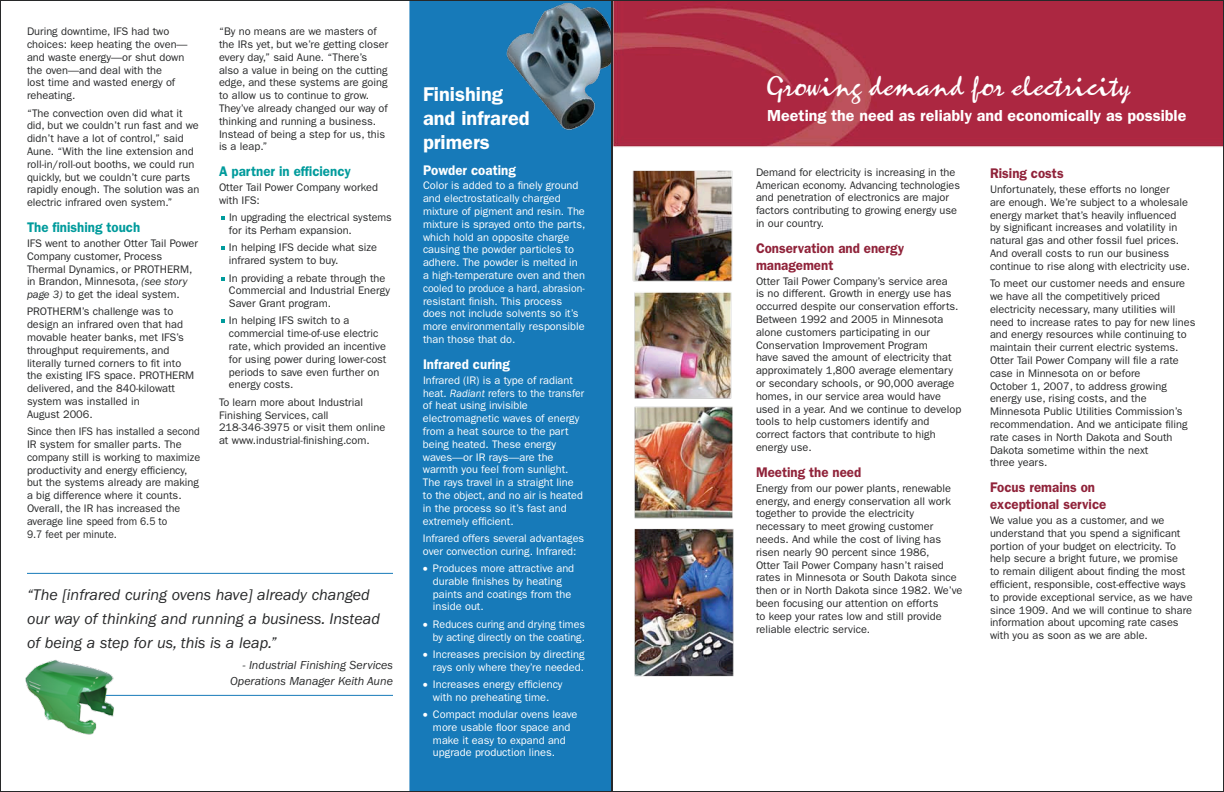
<style>
.page{position:relative;width:1224px;height:792px;background:#fff}
.page>*{position:absolute;margin:0;border:0;box-sizing:border-box;transform-origin:0 0}
.t1{font:30px "Minstrella";color:#fff}
.t2{font:600 20px/24px "Franklin Gothic";color:#fff}
.t3{font:italic 16px/24px "Franklin Gothic";color:#272829}
.t4{font:600 16px "Franklin Gothic";color:#fff}
.t5{font:600 14px/16.8px "Franklin Gothic";color:#90233a;scale:.95 1}
.t6{font:600 14px "Franklin Gothic";color:#009b9c;scale:.95 1}
.t7{font:600 14px "Franklin Gothic";color:#fff;scale:.95 1}
.t8{font:italic 12px/16px "Franklin Gothic";color:#272829;text-align:right}
.t9{font:11px/12.8px "Franklin Gothic";color:#272829}
.t10{font:11px/12.8px "Franklin Gothic";color:#fff}
.t11{font:11px/12.8px "Franklin Gothic";color:#272829;scale:.95 1}
.s1{font-style:italic}
</style>
<div class="page">
<div style="left:409px;top:2px;width:201px;height:788px;background:#177ab9"></div>
<img style="left:504px;top:2px;width:106px;height:133px">
<hr style="left:27px;top:573px;width:366px;height:1px;background:#177ab9">
<hr style="left:89px;top:695px;width:304px;height:1px;background:#177ab9">
<img style="left:25px;top:660px;width:102px;height:75px">
<svg style="left:221px;top:216px;width:4px;height:4px"></svg>
<svg style="left:221px;top:246px;width:4px;height:4px"></svg>
<svg style="left:221px;top:277px;width:4px;height:3px"></svg>
<svg style="left:221px;top:319px;width:4px;height:4px"></svg>
<img style="left:614px;top:2px;width:608px;height:675px">
<p class="t9" style="left:27px;top:25px;width:162px">During downtime, IFS had two choices: keep heating the oven— and waste energy—or shut down the oven—and deal with the<br>lost time and wasted energy of reheating.</p>
<p class="t9" style="left:27px;top:106px;width:174px">“The convection oven did what it did, but we couldn’t run fast and we didn’t have a lot of control,” said Aune. “With the line extension and roll-in/roll-out booths, we could run quickly, but we couldn’t cure parts rapidly enough. The solution was an electric infrared oven system.”</p>
<p class="t6" style="left:27px;top:219px;width:121px">The finishing touch</p>
<p class="t9" style="left:27px;top:237px;width:173px">IFS went to another Otter Tail Power<br>Company customer, Process<br>Thermal Dynamics, or PROTHERM, in Brandon, Minnesota, <span class="s1">(see story page 3)</span> to get the ideal system.</p>
<p class="t9" style="left:27px;top:305px;width:169px">PROTHERM’s challenge was to design an infrared oven that had movable heater banks, met IFS’s throughput requirements, and literally turned corners to fit into the existing IFS space. PROTHERM delivered, and the 840-kilowatt system was installed in<br>August 2006.</p>
<p class="t11" style="left:27px;top:425px;width:184px">Since then IFS has installed a second<br>IR system for smaller parts. The company still is working to maximize productivity and energy efficiency, but the systems already are making a big difference where it counts.<br>Overall, the IR has increased the average line speed from 6.5 to<br>9.7 feet per minute.</p>
<p class="t9" style="left:219px;top:25px;width:171px">“By no means are we masters of the IRs yet, but we’re getting closer every day,” said Aune. “There’s also a value in being on the cutting edge, and these systems are going to allow us to continue to grow.<br>They’ve already changed our way of thinking and running a business.<br>Instead of being a step for us, this is a leap.”</p>
<p class="t6" style="left:219px;top:163px;width:140px">A partner in efficiency</p>
<p class="t9" style="left:219px;top:181px;width:160px">Otter Tail Power Company worked with IFS:</p>
<p class="t9" style="left:229px;top:211px;width:164px">In upgrading the electrical systems for its Perham expansion.</p>
<p class="t9" style="left:229px;top:241px;width:150px">In helping IFS decide what size infrared system to buy.</p>
<p class="t9" style="left:229px;top:271px;width:163px">In providing a rebate through the<br>Commercial and Industrial Energy<br>Saver Grant program.</p>
<p class="t9" style="left:229px;top:314px;width:159px">In helping IFS switch to a commercial time-of-use electric rate, which provided an incentive for using power during lower-cost periods to save even further on energy costs.</p>
<p class="t9" style="left:219px;top:396px;width:168px">To learn more about Industrial<br>Finishing Services, call<br>218-346-3975 or visit them online at www.industrial-finishing.com.</p>
<h3 class="t3" style="left:27px;top:583px;width:355px">“The [infrared curing ovens have] already changed our way of thinking and running a business. Instead of being a step for us, this is a leap.”</h3>
<p class="t8" style="left:230px;top:657px;width:164px">- Industrial Finishing Services<br>Operations Manager Keith Aune</p>
<h2 class="t2" style="left:423px;top:82px;width:108px">Finishing and infrared primers</h2>
<p class="t7" style="left:423px;top:161px;width:99px">Powder coating</p>
<p class="t10" style="left:423px;top:179px;width:164px">Color is added to a finely ground and electrostatically charged mixture of pigment and resin. The mixture is sprayed onto the parts, which hold an opposite charge causing the powder particles to adhere. The powder is melted in a high-temperature oven and then cooled to produce a hard, abrasion&shy;resistant finish. This process does not include solvents so it’s more environmentally responsible than those that do.</p>
<p class="t7" style="left:423px;top:356px;width:93px">Infrared curing</p>
<p class="t10" style="left:423px;top:374px;width:163px">Infrared (IR) is a type of radiant heat. <span class="s1">Radiant</span> refers to the transfer of heat using invisible electromagnetic waves of energy from a heat source to the part being heated. These energy waves—or IR rays—are the warmth you feel from sunlight.<br>The rays travel in a straight line to the object, and no air is heated in the process so it’s fast and extremely efficient.</p>
<p class="t10" style="left:423px;top:532px;width:163px">Infrared offers several advantages over convection curing. Infrared:</p>
<p class="t10" style="left:433px;top:562px;width:143px;text-indent:-10px">• Produces more attractive and durable finishes by heating paints and coatings from the inside out.</p>
<p class="t10" style="left:423px;top:618px;width:164px;text-align:right">• Reduces curing and drying times by acting directly on the coating.</p>
<p class="t10" style="left:423px;top:648px;width:163px;text-align:right">• Increases precision by directing rays only where they’re needed.</p>
<p class="t10" style="left:423px;top:678px;width:141px;text-align:center">• Increases energy efficiency with no preheating time.</p>
<p class="t10" style="left:433px;top:708px;width:146px;text-indent:-10px">• Compact modular ovens leave more usable floor space and make it easy to expand and upgrade production lines.</p>
<h1 class="t1" style="left:765px;top:71px;width:367px">Growing demand for electricity</h1>
<h3 class="t4" style="left:767px;top:106px;width:421px">Meeting the need as reliably and economically as possible</h3>
<p class="t9" style="left:756px;top:166px;width:206px">Demand for electricity is increasing in the American economy. Advancing technologies and penetration of electronics are major factors contributing to growing energy use in our country.</p>
<p class="t5" style="left:756px;top:240px;width:157px">Conservation and energy management</p>
<p class="t9" style="left:756px;top:275px;width:207px">Otter Tail Power Company’s service area<br>is no different. Growth in energy use has occurred despite our conservation efforts.<br>Between 1992 and 2005 in Minnesota alone customers participating in our Conservation Improvement Program<br>have saved the amount of electricity that approximately 1,800 average elementary or secondary schools, or 90,000 average homes, in our service area would have used in a year. And we continue to develop tools to help customers identify and correct factors that contribute to high energy use.</p>
<p class="t5" style="left:756px;top:464px;width:112px">Meeting the need</p>
<p class="t9" style="left:756px;top:482px;width:208px">Energy from our power plants, renewable energy, and energy conservation all work together to provide the electricity necessary to meet growing customer needs. And while the cost of living has risen nearly 90 percent since 1986,<br>Otter Tail Power Company hasn’t raised rates in Minnesota or South Dakota since then or in North Dakota since 1982. We’ve been focusing our attention on efforts<br>to keep your rates low and still provide reliable electric service.</p>
<p class="t5" style="left:990px;top:165px;width:79px">Rising costs</p>
<p class="t9" style="left:990px;top:183px;width:201px">Unfortunately, these efforts no longer<br>are enough. We’re subject to a wholesale energy market that’s heavily influenced<br>by significant increases and volatility in natural gas and other fossil fuel prices.<br>And overall costs to run our business continue to rise along with electricity use.</p>
<p class="t9" style="left:990px;top:277px;width:207px">To meet our customer needs and ensure we have all the competitively priced electricity necessary, many utilities will need to increase rates to pay for new lines and energy resources while continuing to maintain their current electric systems.<br>Otter Tail Power Company will file a rate case in Minnesota on or before<br>October 1, 2007, to address growing energy use, rising costs, and the Minnesota Public Utilities Commission’s recommendation. And we anticipate filing rate cases in North Dakota and South Dakota sometime within the next<br>three years.</p>
<p class="t5" style="left:990px;top:479px;width:124px">Focus remains on exceptional service</p>
<p class="t9" style="left:990px;top:514px;width:204px">We value you as a customer, and we understand that you spend a significant portion of your budget on electricity. To help secure a bright future, we promise<br>to remain diligent about finding the most efficient, responsible, cost-effective ways to provide exceptional service, as we have since 1909. And we will continue to share information about upcoming rate cases with you as soon as we are able.</p>
</div>
